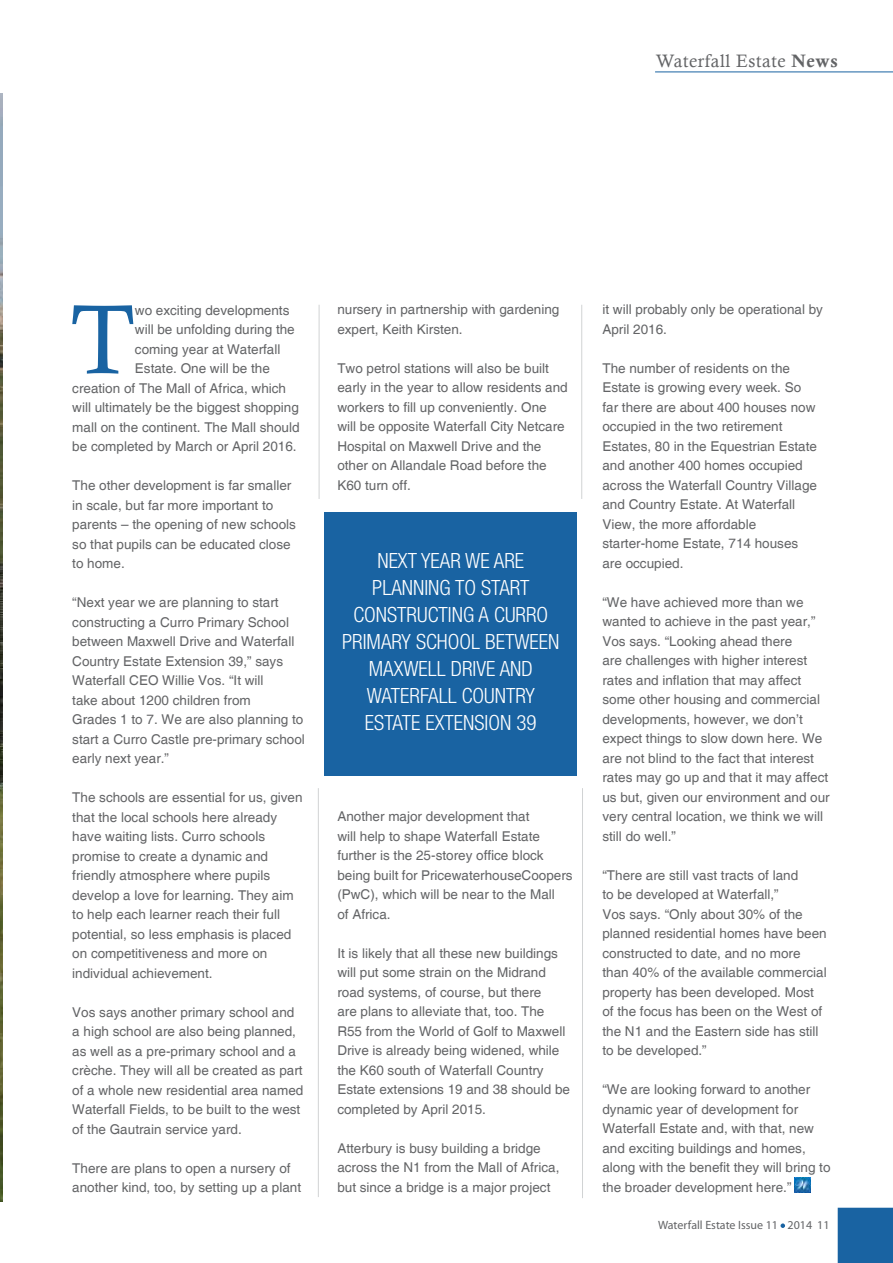
<style>
.page{position:relative;width:893px;height:1263px;background:#fff}
.page>*{position:absolute;margin:0;border:0;box-sizing:border-box;transform-origin:0 0}
.t1{font:98.55px "Calisto";color:#1963a2}
.t2{font:300 condensed 21px/27px "Helvetica Neue";color:#fff;text-align:center}
.t3{font:18px "Calisto";letter-spacing:.03em;color:#636466}
.t4{font:13.5px/19.5px "Helvetica";color:#636466}
.t5{font:12px "Myriad Pro";color:#636466}
.s1{font-family:"Calis MT Bol"}
</style>
<div class="page">
<img style="left:0;top:94px;width:3px;height:1107px">
<svg style="left:780px;top:1223px;width:5px;height:5px"></svg>
<hr style="left:655px;top:72px;width:238px;height:1px;background:#1963a2">
<div style="left:838px;top:1208px;width:55px;height:55px;background:#1963a2"></div>
<hr style="left:319px;top:305px;width:1px;height:194px;background:#d1d3d4">
<hr style="left:582px;top:788px;width:1px;height:410px;background:#d1d3d4">
<img style="left:795px;top:1177px;width:15px;height:15px">
<div style="left:325px;top:512px;width:252px;height:263px;background:#1963a2"></div>
<hr style="left:581px;top:305px;width:1px;height:194px;background:#d1d3d4">
<hr style="left:318px;top:788px;width:1px;height:409px;background:#d1d3d4">
<h3 class="t3" style="left:656px;top:50px;width:183px">Waterfall Estate <span class="s1">News</span></h3>
<h1 class="t1" style="left:70px;top:282px;width:66px">T</h1>
<p class="t4" style="left:135px;top:301px;width:156px">wo exciting developments</p>
<p class="t4" style="left:135px;top:320px;width:161px">will be unfolding during the</p>
<p class="t4" style="left:135px;top:340px;width:147px">coming year at Waterfall</p>
<p class="t4" style="left:135px;top:359px;width:137px">Estate. One will be the</p>
<p class="t4" style="left:72px;top:379px;width:215px">creation of The Mall of Africa, which</p>
<p class="t4" style="left:72px;top:398px;width:228px">will ultimately be the biggest shopping</p>
<p class="t4" style="left:72px;top:418px;width:229px">mall on the continent. The Mall should</p>
<p class="t4" style="left:72px;top:437px;width:226px">be completed by March or April 2016.</p>
<p class="t4" style="left:72px;top:476px;width:225px">The other development is far smaller in scale, but far more important to parents – the opening of new schools so that pupils can be educated close to home.</p>
<p class="t4" style="left:72px;top:593px;width:234px">“Next year we are planning to start constructing a Curro Primary School between Maxwell Drive and Waterfall Country Estate Extension 39,” says Waterfall CEO Willie Vos. “It will<br>take about 1200 children from<br>Grades 1 to 7. We are also planning to start a Curro Castle pre-primary school early next year.”</p>
<p class="t4" style="left:72px;top:788px;width:232px">The schools are essential for us, given that the local schools here already have waiting lists. Curro schools promise to create a dynamic and friendly atmosphere where pupils develop a love for learning. They aim to help each learner reach their full potential, so less emphasis is placed on competitiveness and more on individual achievement.</p>
<p class="t4" style="left:72px;top:1002px;width:233px">Vos says another primary school and a high school are also being planned, as well as a pre-primary school and a crèche. They will all be created as part of a whole new residential area named Waterfall Fields, to be built to the west of the Gautrain service yard.</p>
<p class="t4" style="left:72px;top:1158px;width:230px">There are plans to open a nursery of another kind, too, by setting up a plant</p>
<p class="t4" style="left:337px;top:300px;width:224px">nursery in partnership with gardening expert, Keith Kirsten.</p>
<p class="t4" style="left:337px;top:359px;width:232px">Two petrol stations will also be built early in the year to allow residents and workers to fill up conveniently. One will be opposite Waterfall City Netcare Hospital on Maxwell Drive and the other on Allandale Road before the K60 turn off.</p>
<h2 class="t2" style="left:342px;top:547px;width:219px">NEXT YEAR WE ARE<br>PLANNING TO START<br>CONSTRUCTING A CURRO<br>PRIMARY SCHOOL BETWEEN<br>MAXWELL DRIVE AND<br>WATERFALL COUNTRY<br>ESTATE EXTENSION 39</h2>
<p class="t4" style="left:337px;top:807px;width:237px">Another major development that<br>will help to shape Waterfall Estate further is the 25-storey office block being built for PricewaterhouseCoopers (PwC), which will be near to the Mall<br>of Africa.</p>
<p class="t4" style="left:337px;top:944px;width:234px">It is likely that all these new buildings will put some strain on the Midrand road systems, of course, but there<br>are plans to alleviate that, too. The R55 from the World of Golf to Maxwell Drive is already being widened, while the K60 south of Waterfall Country Estate extensions 19 and 38 should be completed by April 2015.</p>
<p class="t4" style="left:337px;top:1139px;width:224px">Atterbury is busy building a bridge across the N1 from the Mall of Africa, but since a bridge is a major project</p>
<p class="t4" style="left:602px;top:300px;width:222px">it will probably only be operational by<br>April 2016.</p>
<p class="t4" style="left:602px;top:359px;width:216px">The number of residents on the<br>Estate is growing every week. So far there are about 400 houses now occupied in the two retirement<br>Estates, 80 in the Equestrian Estate and another 400 homes occupied across the Waterfall Country Village and Country Estate. At Waterfall<br>View, the more affordable starter-home Estate, 714 houses are occupied.</p>
<p class="t4" style="left:602px;top:593px;width:229px">“We have achieved more than we wanted to achieve in the past year,” Vos says. “Looking ahead there<br>are challenges with higher interest rates and inflation that may affect some other housing and commercial developments, however, we don’t expect things to slow down here. We are not blind to the fact that interest rates may go up and that it may affect us but, given our environment and our very central location, we think we will still do well.”</p>
<p class="t4" style="left:602px;top:866px;width:226px">“There are still vast tracts of land<br>to be developed at Waterfall,”<br>Vos says. “Only about 30% of the planned residential homes have been constructed to date, and no more than 40% of the available commercial property has been developed. Most of the focus has been on the West of the N1 and the Eastern side has still to be developed.”</p>
<p class="t4" style="left:602px;top:1080px;width:230px">“We are looking forward to another dynamic year of development for Waterfall Estate and, with that, new and exciting buildings and homes, along with the benefit they will bring to the broader development here.”</p>
<p class="t5" style="left:658px;top:1218px;width:173px">Waterfall Estate Issue 11 2014 11</p>
</div>
